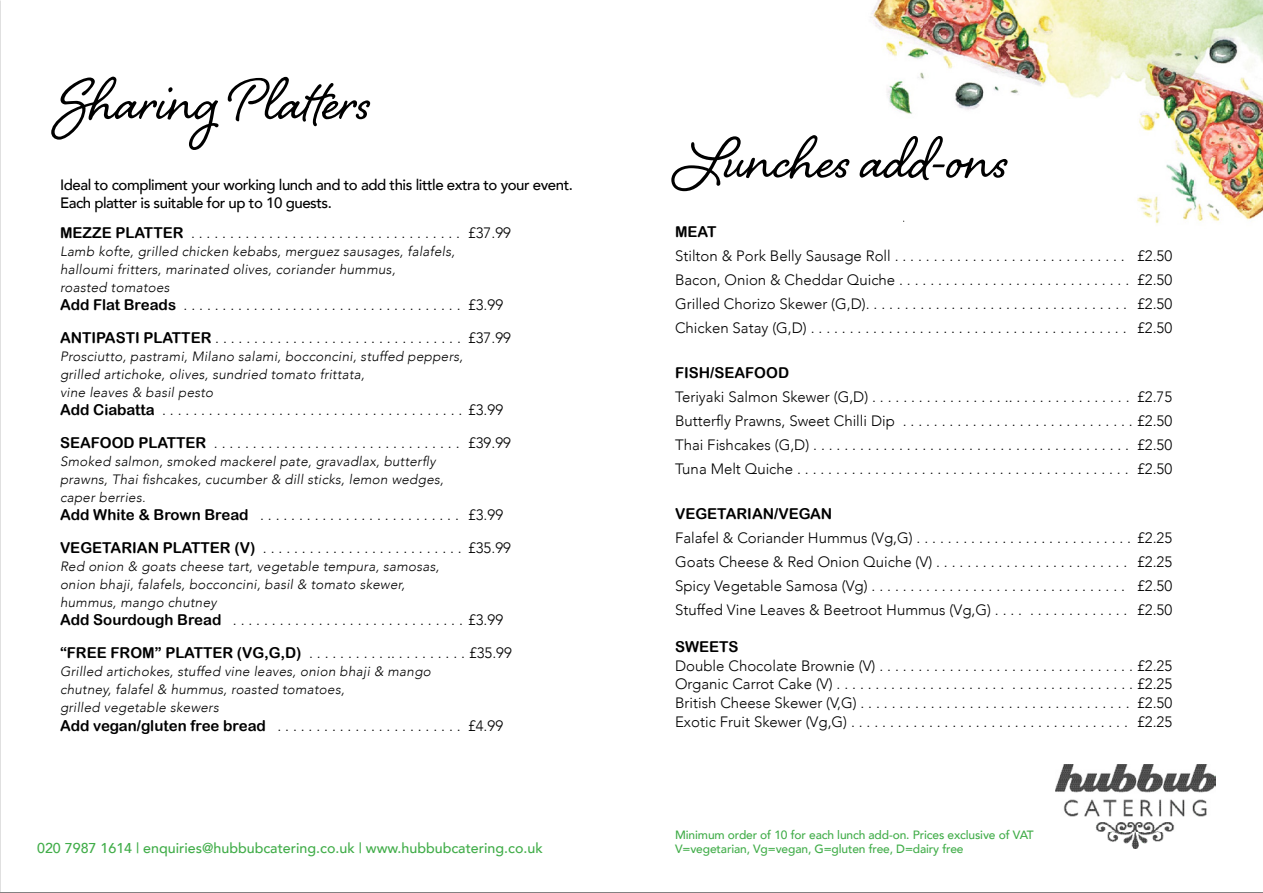
<style>
.page{position:relative;width:1263px;height:893px;background:#fff}
.page>*{position:absolute;margin:0;border:0;box-sizing:border-box;transform-origin:0 0}
.t1{font:75px "Shelby";color:#000}
.t2{font:300 15px/24px "Avenir";color:#000;text-align:justify}
.t3{font:500 15px/18px "Avenir";letter-spacing:-.03em;color:#000}
.t4{font:15px "Arial Rounded MT Bold";color:#000}
.t5{font:500 14.25px "Avenir";color:#41ad49}
.t6{font:italic 300 13.5px/18px "Avenir";letter-spacing:.02em;color:#000}
.t7{font:500 12px/14.4px "Avenir";letter-spacing:-.01em;color:#41ad49}
.s1{font-family:"Arial Rounded MT Bold";font-weight:400}
</style>
<div class="page">
<img style="left:1078px;top:0;width:185px;height:98px">
<img style="left:870px;top:0;width:208px;height:114px">
<img style="left:1114px;top:10px;width:149px;height:214px">
<img style="left:1055px;top:765px;width:160px;height:83px">
<h1 class="t1" style="left:60px;top:49px;width:312px">Sharing Platters</h1>
<p class="t3" style="left:60px;top:175px;width:514px">Ideal to compliment your working lunch and to add this little extra to your event.<br>Each platter is suitable for up to 10 guests.</p>
<p class="t2" style="left:60px;top:221px;width:452px"><span class="s1">MEZZE PLATTER</span> . . . . . . . . . . . . . . . . . . . . . . . . . . . . . . . . . . . £37.99</p>
<p class="t6" style="left:60px;top:242px;width:396px">Lamb kofte, grilled chicken kebabs, merguez sausages, falafels, halloumi fritters, marinated olives, coriander hummus,<br>roasted tomatoes</p>
<p class="t2" style="left:60px;top:293px;width:445px"><span class="s1">Add Flat Breads</span> . . . . . . . . . . . . . . . . . . . . . . . . . . . . . . . . . . . . £3.99</p>
<p class="t2" style="left:60px;top:326px;width:452px"><span class="s1">ANTIPASTI PLATTER</span> . . . . . . . . . . . . . . . . . . . . . . . . . . . . . . . . £37.99</p>
<p class="t6" style="left:60px;top:347px;width:404px">Prosciutto, pastrami, Milano salami, bocconcini, stuffed peppers, grilled artichoke, olives, sundried tomato frittata,<br>vine leaves &amp; basil pesto</p>
<p class="t2" style="left:60px;top:398px;width:445px"><span class="s1">Add Ciabatta</span> . . . . . . . . . . . . . . . . . . . . . . . . . . . . . . . . . . . . . . . £3.99</p>
<p class="t2" style="left:60px;top:431px;width:452px"><span class="s1">SEAFOOD PLATTER</span> . . . . . . . . . . . . . . . . . . . . . . . . . . . . . . . . £39.99</p>
<p class="t6" style="left:60px;top:452px;width:385px">Smoked salmon, smoked mackerel pate, gravadlax, butterfly prawns, Thai fishcakes, cucumber &amp; dill sticks, lemon wedges, caper berries.</p>
<p class="t2" style="left:60px;top:503px;width:445px"><span class="s1">Add White &amp; Brown Bread</span> . . . . . . . . . . . . . . . . . . . . . . . . . . £3.99</p>
<p class="t2" style="left:60px;top:536px;width:452px"><span class="s1">VEGETARIAN PLATTER (V)</span> . . . . . . . . . . . . . . . . . . . . . . . . . . £35.99</p>
<p class="t6" style="left:60px;top:557px;width:381px">Red onion &amp; goats cheese tart, vegetable tempura, samosas, onion bhaji, falafels, bocconcini, basil &amp; tomato skewer, hummus, mango chutney</p>
<p class="t2" style="left:60px;top:608px;width:445px"><span class="s1">Add Sourdough Bread</span> . . . . . . . . . . . . . . . . . . . . . . . . . . . . . . £3.99</p>
<p class="t2" style="left:60px;top:641px;width:453px"><span class="s1">“FREE FROM” PLATTER (VG,G,D)</span> . . . . . . . . . . .. . . . . . . . . . £35.99</p>
<p class="t6" style="left:60px;top:662px;width:372px">Grilled artichokes, stuffed vine leaves, onion bhaji &amp; mango chutney, falafel &amp; hummus, roasted tomatoes,<br>grilled vegetable skewers</p>
<p class="t2" style="left:60px;top:714px;width:445px"><span class="s1">Add vegan/gluten free bread</span> . . . . . . . . . . . . . . . . . . . . . . . . £4.99</p>
<p class="t5" style="left:37px;top:835px;width:507px">020 7987 1614 | enquiries@hubbubcatering.co.uk | www.hubbubcatering.co.uk</p>
<h1 class="t1" style="left:676px;top:107px;width:333px">Lunches add-ons</h1>
<p class="t4" style="left:675px;top:223px;width:43px">MEAT</p>
<p class="t2" style="left:675px;top:244px;width:499px">Stilton &amp; Pork Belly Sausage Roll . . . . . . . . . . . . . . . . . . . . . . . . . . . . . . £2.50<br>Bacon, Onion &amp; Cheddar Quiche . . . . . . . . . . . . . . . . . . . . . . . . . . . . . . £2.50<br>Grilled Chorizo Skewer (G,D). . . . . . . . . . . . . . . . . . . . . . . . . . . . . . . . . . £2.50<br>Chicken Satay (G,D) . . . . . . . . . . . . . . . . . . . . . . . . . . . . . . . . . . . . . . . . . £2.50</p>
<p class="t4" style="left:675px;top:364px;width:116px">FISH/SEAFOOD</p>
<p class="t2" style="left:675px;top:385px;width:499px">Teriyaki Salmon Skewer (G,D) . . . . . . . . . . . . . . . . . .. . . . . . . . . . . . . . . . £2.75<br>Butterfly Prawns, Sweet Chilli Dip . . . . . . . . . . . . . . . . . . . . . . . . . . . . . . £2.50<br>Thai Fishcakes (G,D) . . . . . . . . . . . . . . . . . . . . . . . . . . . . . . . . . . . . . . . . . £2.50<br>Tuna Melt Quiche . . . . . . . . . . . . . . . . . . . . . . . . . . . . . . . . . . . . . . . . . . . £2.50</p>
<p class="t4" style="left:675px;top:505px;width:159px">VEGETARIAN/VEGAN</p>
<p class="t2" style="left:675px;top:526px;width:499px">Falafel &amp; Coriander Hummus (Vg,G) . . . . . . . . . . . . . . . . . . . . . . . . . . . . £2.25<br>Goats Cheese &amp; Red Onion Quiche (V) . . . . . . . . . . . . . . . . . . . . . . . . . £2.25<br>Spicy Vegetable Samosa (Vg) . . . . . . . . . . . . . . . . . . . . . . . . . . . . . . . . . £2.50<br>Stuffed Vine Leaves &amp; Beetroot Hummus (Vg,G) . . . . . . . . . . . . . . . . . £2.50</p>
<p class="t4" style="left:675px;top:638px;width:65px">SWEETS</p>
<p class="t2" style="left:675px;top:656px;width:499px;line-height:18.8px">Double Chocolate Brownie (V) . . . . . . . . . . . . . . . . . . . . . . . . . . . . . . . . . £2.25<br>Organic Carrot Cake (V) . . . . . . . . . . . . . . . . . . . . . . . . . . . . . . . . . . . . . . £2.25<br>British Cheese Skewer (V,G) . . . . . . . . . . . . . . . . . . . . . . . . . . . . . . . . . . . £2.50<br>Exotic Fruit Skewer (Vg,G) . . . . . . . . . . . . . . . . . . . . . . . . . . . . . . . . . . . . £2.25</p>
<p class="t7" style="left:675px;top:826px;width:360px">Minimum order of 10 for each lunch add-on. Prices exclusive of VAT<br>V=vegetarian, Vg=vegan, G=gluten free, D=dairy free</p>
</div>
